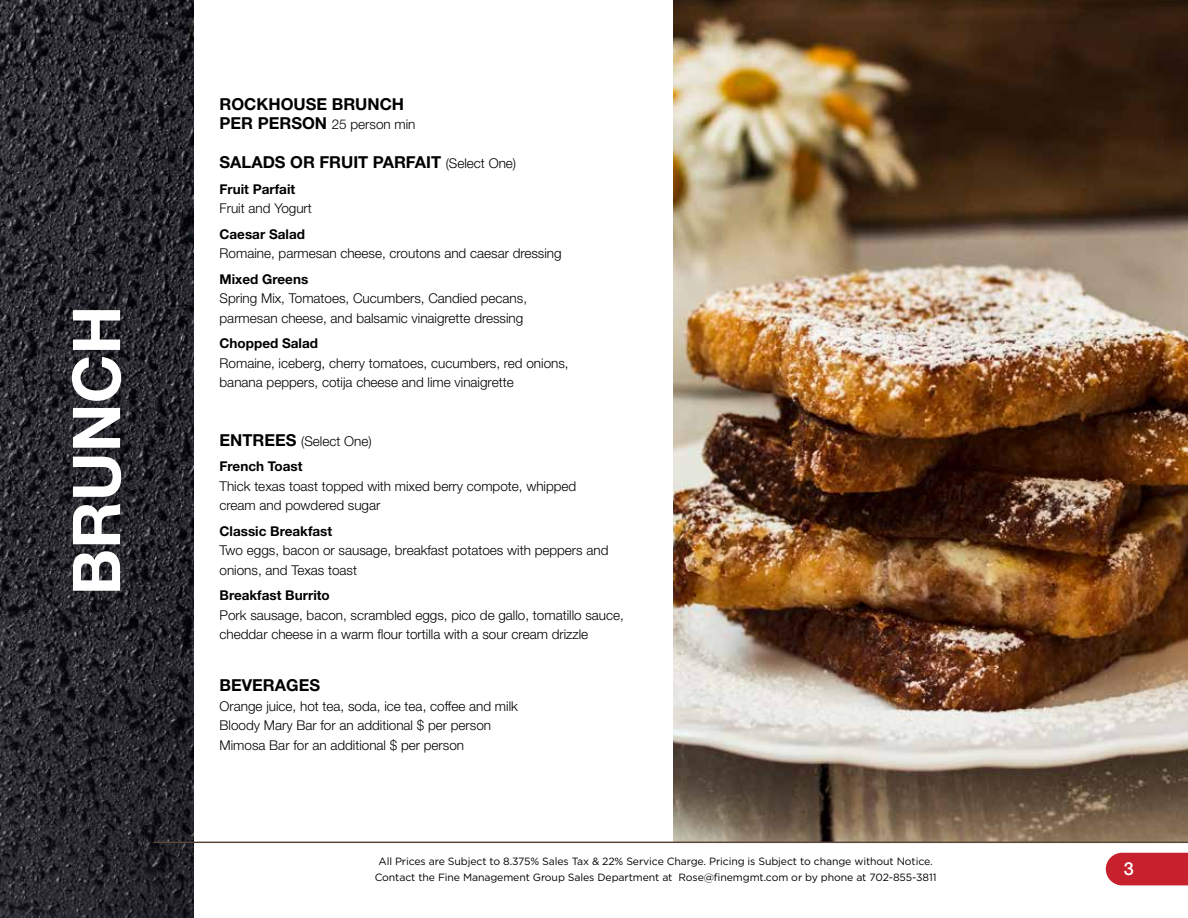
<style>
.page{position:relative;width:1188px;height:918px;background:#fff}
.page>*{position:absolute;margin:0;border:0;box-sizing:border-box;transform-origin:0 0}
.t1{font:700 66px "Helvetica Neue LT Std";color:#fff}
.t2{font:500 18px "Helvetica Neue LT Std";color:#fff}
.t3{font:700 16.5px "Helvetica Neue LT Std";color:#000}
.t4{font:300 13.5px/19.5px "Helvetica Neue LT Std";color:#000}
.t5{font:700 13.5px "Helvetica Neue LT Std";color:#000}
.t6{font:10.5px/16.5px "Gotham";letter-spacing:-.01em;color:#000;text-align:center}
.s1{font-weight:700;font-size:16.5px}
.s2{font-weight:300;font-size:13.5px}
.s3{font-weight:700}
</style>
<div class="page">
<div style="left:1106px;top:853px;width:82px;height:32px;background:#c7212e"></div>
<img style="left:0;top:0;width:193px;height:918px">
<img style="left:674px;top:0;width:514px;height:842px">
<hr style="left:153px;top:842px;width:1035px;height:1px;background:#5a4638">
<h1 class="t1" style="left:56px;top:595px;width:291px;rotate:-90deg">BRUNCH</h1>
<p class="t3" style="left:220px;top:94px;width:186px">ROCKHOUSE BRUNCH</p>
<p class="t4" style="left:220px;top:114px;width:197px"><span class="s1">PER PERSON</span> 25 person min</p>
<p class="t3" style="left:220px;top:152px;width:298px">SALADS OR FRUIT PARFAIT <span class="s2">(Select One)</span></p>
<p class="t5" style="left:220px;top:180px;width:77px">Fruit Parfait</p>
<p class="t4" style="left:220px;top:198px;width:94px">Fruit and Yogurt</p>
<p class="t5" style="left:220px;top:225px;width:87px">Caesar Salad</p>
<p class="t4" style="left:220px;top:243px;width:344px">Romaine, parmesan cheese, croutons and caesar dressing</p>
<p class="t5" style="left:220px;top:270px;width:90px">Mixed Greens</p>
<p class="t4" style="left:220px;top:288px;width:309px">Spring Mix, Tomatoes, Cucumbers, Candied pecans, parmesan cheese, and balsamic vinaigrette dressing</p>
<p class="t5" style="left:220px;top:335px;width:100px">Chopped Salad</p>
<p class="t4" style="left:220px;top:353px;width:351px">Romaine, iceberg, cherry tomatoes, cucumbers, red onions, banana peppers, cotija cheese and lime vinaigrette</p>
<p class="t4" style="left:220px;top:428px;width:154px;line-height:25.5px"><span class="s1">ENTREES</span> (Select One)<br><span class="s3">French Toast</span></p>
<p class="t4" style="left:220px;top:476px;width:358px">Thick texas toast topped with mixed berry compote, whipped cream and powdered sugar</p>
<p class="t5" style="left:220px;top:522px;width:114px">Classic Breakfast</p>
<p class="t4" style="left:220px;top:540px;width:390px">Two eggs, bacon or sausage, breakfast potatoes with peppers and onions, and Texas toast</p>
<p class="t5" style="left:220px;top:587px;width:112px">Breakfast Burrito</p>
<p class="t4" style="left:220px;top:605px;width:406px">Pork sausage, bacon, scrambled eggs, pico de gallo, tomatillo sauce, cheddar cheese in a warm flour tortilla with a sour cream drizzle</p>
<p class="t3" style="left:220px;top:675px;width:102px">BEVERAGES</p>
<p class="t4" style="left:220px;top:696px;width:300px">Orange juice, hot tea, soda, ice tea, coffee and milk<br>Bloody Mary Bar for an additional $ per person<br>Mimosa Bar for an additional $ per person</p>
<p class="t6" style="left:375px;top:853px;width:563px">All Prices are Subject to 8.375% Sales Tax &amp; 22% Service Charge. Pricing is Subject to change without Notice.<br>Contact the Fine Management Group Sales Department at Rose@finemgmt.com or by phone at 702-855-3811</p>
<h2 class="t2" style="left:1124px;top:858px;width:12px">3</h2>
</div>
